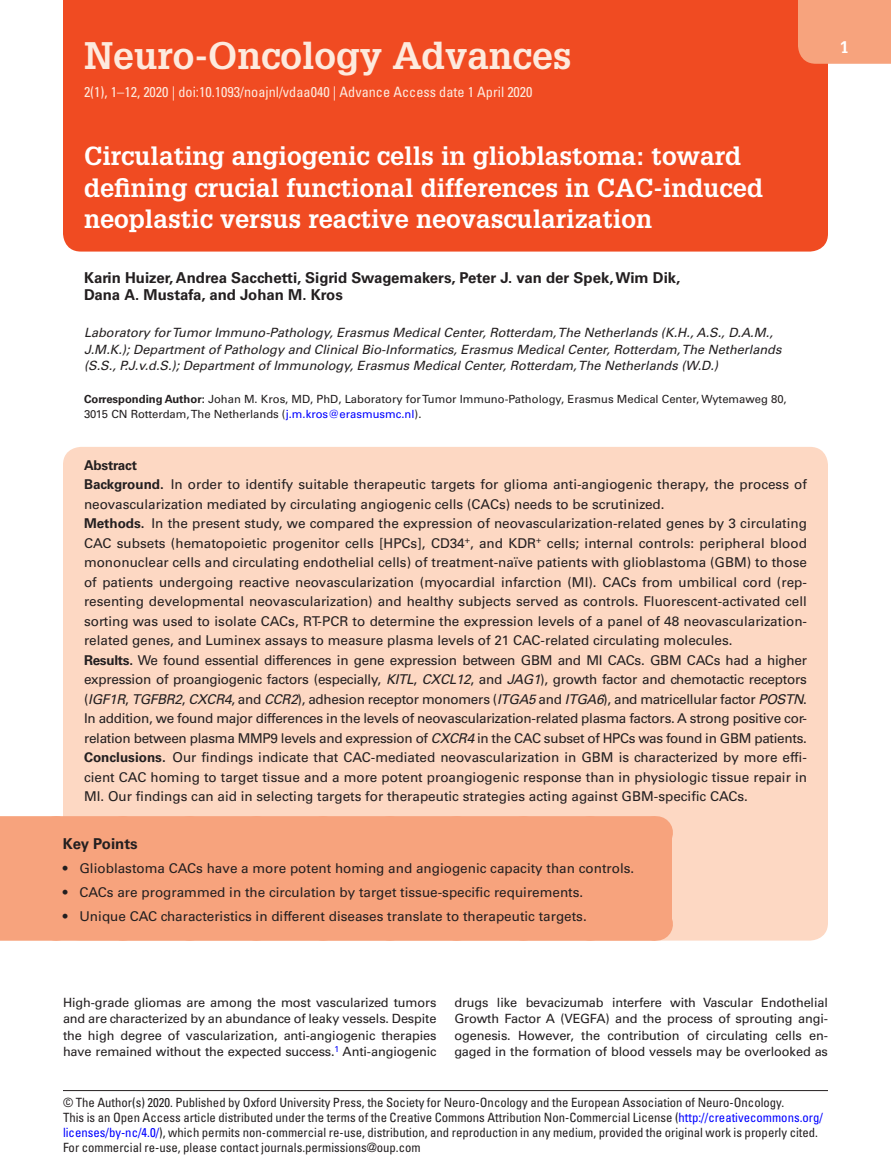
<style>
.page{position:relative;width:891px;height:1175px;background:#fff}
.page>*{position:absolute;margin:0;border:0;box-sizing:border-box;transform-origin:0 0}
.t1{font:700 37.5px "Glypha LT Std";color:#fdeade}
.t2{font:700 25.5px/31.5px "Glypha LT Std";color:#fff}
.t3{font:700 16.5px "Glypha LT Std";color:#fff}
.t4{font:700 15px/16.5px "Univers LT Std";color:#231f20}
.t5{font:condensed 14.25px "Univers LT Std";color:#fdeade}
.t6{font:13.5px/19.5px "Univers LT Std";color:#231f20}
.t7{font:condensed 12.75px/15px "Univers LT Std";color:#231f20}
.t8{font:12.75px/16.5px "Univers LT Std";letter-spacing:-.01em;color:#231f20;text-align:justify}
.t9{font:italic 12.75px/16.5px "Univers LT Std";color:#231f20}
.t10{font:11.25px/15px "Univers LT Std";color:#231f20}
.s1{font-weight:700}
.s2{color:#00f}
.s3{font-style:italic}
</style>
<div class="page">
<div style="left:63px;top:0;width:765px;height:166px;background:#f04b22"></div>
<div style="left:798px;top:0;width:93px;height:64px;background:#f7a37d"></div>
<hr style="left:63px;top:1090px;width:765px;height:1px;background:#231f20">
<div style="left:63px;top:447px;width:765px;height:493px;background:#fdd8c3;border-radius:18px"></div>
<div style="left:0;top:833px;width:672px;height:35px;background:#f7a37d"></div>
<div style="left:0;top:816px;width:656px;height:33px;background:#f7a37d"></div>
<svg style="left:60px;top:816px;width:562px;height:1px"></svg>
<hr style="left:656px;top:816px;width:1px;height:33px;background:#f7a37d">
<div style="left:0;top:850px;width:672px;height:40px;background:#f7a37d"></div>
<div style="left:0;top:874px;width:672px;height:40px;background:#f7a37d"></div>
<div style="left:0;top:898px;width:672px;height:27px;background:#f7a37d"></div>
<div style="left:0;top:907px;width:656px;height:33px;background:#f7a37d"></div>
<hr style="left:656px;top:907px;width:1px;height:33px;background:#f7a37d">
<div style="left:63px;top:166px;width:765px;height:85px;background:#f04b22"></div>
<h1 class="t1" style="left:84px;top:32px;width:489px">Neuro-Oncology Advances</h1>
<p class="t5" style="left:84px;top:83px;width:450px">2(1), 1–12, 2020 | doi:10.1093/noajnl/vdaa040 | Advance Access date 1 April 2020</p>
<h2 class="t2" style="left:84px;top:140px;width:681px">Circulating angiogenic cells in glioblastoma: toward defining crucial functional differences in CAC-induced neoplastic versus reactive neovascularization</h2>
<p class="t4" style="left:84px;top:270px;width:598px">Karin Huizer, Andrea Sacchetti, Sigrid Swagemakers, Peter J. van der Spek, Wim Dik,<br>Dana A. Mustafa, and Johan M. Kros</p>
<p class="t9" style="left:84px;top:325px;width:699px">Laboratory for Tumor Immuno-Pathology, Erasmus Medical Center, Rotterdam, The Netherlands (K.H., A.S., D.A.M.,<br>J.M.K.); Department of Pathology and Clinical Bio-Informatics, Erasmus Medical Center, Rotterdam, The Netherlands (S.S., P.J.v.d.S.); Department of Immunology, Erasmus Medical Center, Rotterdam, The Netherlands (W.D.)</p>
<p class="t10" style="left:84px;top:391px;width:704px"><span class="s1">Corresponding Author:</span> Johan M. Kros, MD, PhD, Laboratory for Tumor Immuno-Pathology, Erasmus Medical Center, Wytemaweg 80,<br>3015 CN Rotterdam, The Netherlands (<span class="s2">j.m.kros@erasmusmc.nl</span>).</p>
<p class="t6" style="left:84px;top:455px;width:725px"><span class="s1">Abstract<br>Background.</span> In order to identify suitable therapeutic targets for glioma anti-angiogenic therapy, the process of neovascularization mediated by circulating angiogenic cells (CACs) needs to be scrutinized.<br><span class="s1">Methods.</span> In the present study, we compared the expression of neovascularization-related genes by 3 circulating CAC subsets (hematopoietic progenitor cells [HPCs], CD34<sup>+</sup>, and KDR<sup>+</sup> cells; internal controls: peripheral blood mononuclear cells and circulating endothelial cells) of treatment-naïve patients with glioblastoma (GBM) to those of patients undergoing reactive neovascularization (myocardial infarction (MI). CACs from umbilical cord (rep&shy;resenting developmental neovascularization) and healthy subjects served as controls. Fluorescent-activated cell sorting was used to isolate CACs, RT-PCR to determine the expression levels of a panel of 48 neovascularization&shy;related genes, and Luminex assays to measure plasma levels of 21 CAC-related circulating molecules.<br><span class="s1">Results.</span> We found essential differences in gene expression between GBM and MI CACs. GBM CACs had a higher expression of proangiogenic factors (especially, <span class="s3">KITL</span>, <span class="s3">CXCL12</span>, and <span class="s3">JAG1</span>), growth factor and chemotactic receptors (<span class="s3">IGF1R</span>, <span class="s3">TGFBR2</span>, <span class="s3">CXCR4</span>, and <span class="s3">CCR2</span>), adhesion receptor monomers (<span class="s3">ITGA5</span> and <span class="s3">ITGA6</span>), and matricellular factor <span class="s3">POSTN</span>.<br>In addition, we found major differences in the levels of neovascularization-related plasma factors. A strong positive cor&shy;relation between plasma MMP9 levels and expression of <span class="s3">CXCR4</span> in the CAC subset of HPCs was found in GBM patients.<br><span class="s1">Conclusions.</span> Our findings indicate that CAC-mediated neovascularization in GBM is characterized by more effi&shy;cient CAC homing to target tissue and a more potent proangiogenic response than in physiologic tissue repair in MI. Our findings can aid in selecting targets for therapeutic strategies acting against GBM-specific CACs.</p>
<p class="t4" style="left:63px;top:835px;width:76px">Key Points</p>
<p class="t6" style="left:63px;top:858px;width:573px">• Glioblastoma CACs have a more potent homing and angiogenic capacity than controls.</p>
<p class="t6" style="left:63px;top:882px;width:522px">• CACs are programmed in the circulation by target tissue-specific requirements.</p>
<p class="t6" style="left:63px;top:906px;width:525px">• Unique CAC characteristics in different diseases translate to therapeutic targets.</p>
<p class="t3" style="left:840px;top:37px;width:11px">1</p>
<p class="t8" style="left:63px;top:994px;width:375px">High-grade gliomas are among the most vascularized tumors and are characterized by an abundance of leaky vessels. Despite the high degree of vascularization, anti-angiogenic therapies have remained without the expected success.<sup>1</sup> Anti-angiogenic</p>
<p class="t8" style="left:454px;top:994px;width:375px">drugs like bevacizumab interfere with Vascular Endothelial Growth Factor A (VEGFA) and the process of sprouting angi&shy;ogenesis. However, the contribution of circulating cells en&shy;gaged in the formation of blood vessels may be overlooked as</p>
<p class="t7" style="left:63px;top:1095px;width:723px">© The Author(s) 2020. Published by Oxford University Press, the Society for Neuro-Oncology and the European Association of Neuro-Oncology.</p>
<p class="t7" style="left:63px;top:1110px;width:762px">This is an Open Access article distributed under the terms of the Creative Commons Attribution Non-Commercial License (<span class="s2">http://creativecommons.org/ licenses/by-nc/4.0/</span>), which permits non-commercial re-use, distribution, and reproduction in any medium, provided the original work is properly cited.<br>For commercial re-use, please contact journals.permissions@oup.com</p>
</div>
